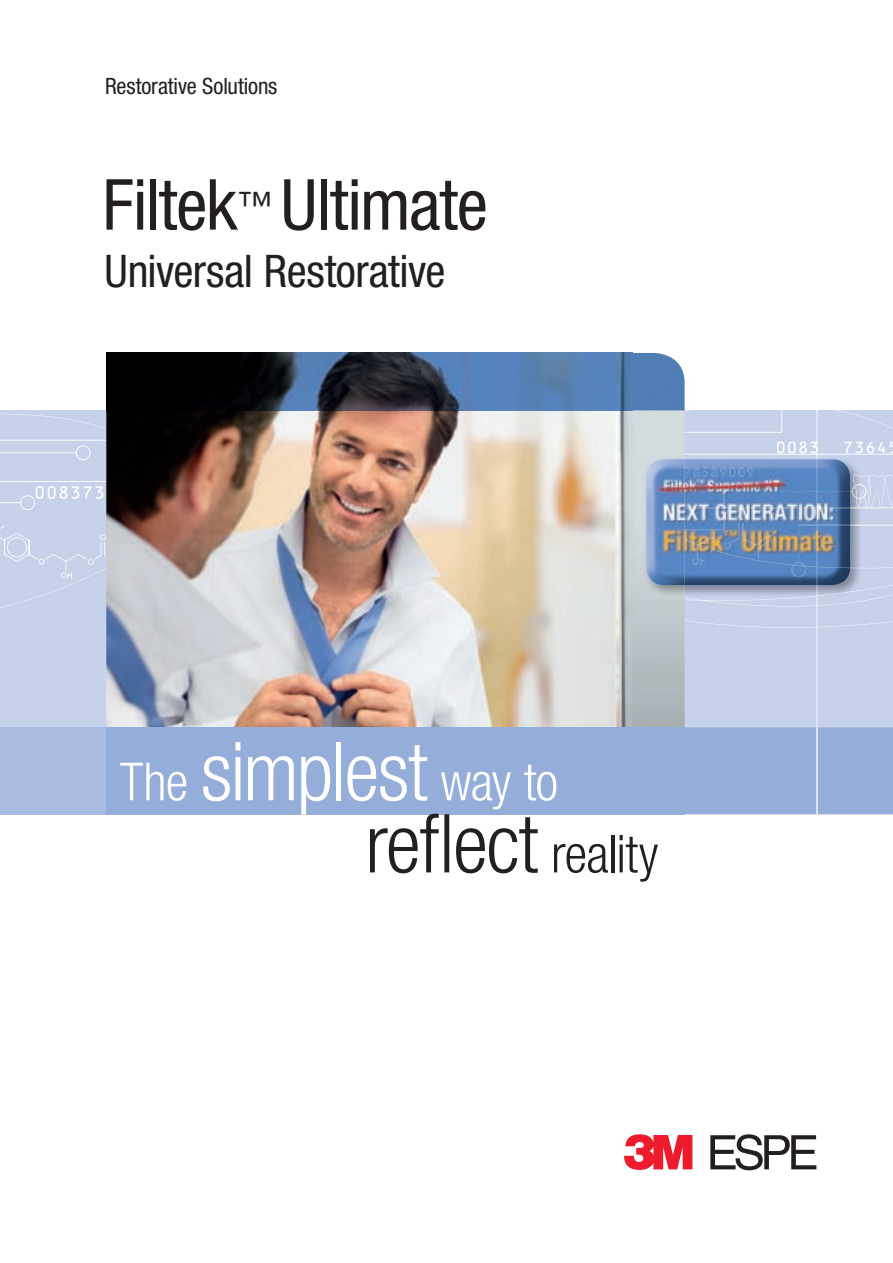
<style>
.page{position:relative;width:893px;height:1263px;background:#fff}
.page>*{position:absolute;margin:0;border:0;box-sizing:border-box;transform-origin:0 0}
.t1{font:300 condensed 81.3px "Helvetica Neue LT Pro";letter-spacing:-.015em;color:#231f20}
.t2{font:condensed 70.5px "Helvetica Neue LT Pro";letter-spacing:-.015em;color:#231f20}
.t3{font:300 condensed 52.5px "Helvetica Neue LT Pro";letter-spacing:-.015em;color:#fff}
.t4{font:condensed 45px "Helvetica Neue LT Pro";letter-spacing:-.01em;color:#231f20}
.t5{font:condensed 22.5px "Helvetica Neue LT Pro";letter-spacing:-.005em;color:#231f20}
.s1{font-size:81.3px}
.s2{font-size:52.5px}
</style>
<div class="page">
<div style="left:0;top:410px;width:893px;height:317px;background:#c6d2ea"></div>
<svg style="left:0;top:415px;width:893px;height:111px"></svg>
<svg style="left:0;top:525px;width:106px;height:53px"></svg>
<img style="left:106px;top:410px;width:579px;height:317px">
<img style="left:106px;top:353px;width:579px;height:57px">
<svg style="left:777px;top:410px;width:41px;height:47px"></svg>
<div style="left:0;top:727px;width:106px;height:87px;background:#a8bbe0"></div>
<div style="left:106px;top:727px;width:579px;height:87px;background:#95aed9"></div>
<img style="left:644px;top:457px;width:217px;height:139px">
<img style="left:853px;top:475px;width:8px;height:9px">
<img style="left:850px;top:484px;width:11px;height:42px">
<img style="left:818px;top:568px;width:43px;height:28px">
<svg style="left:685px;top:596px;width:208px;height:219px"></svg>
<img style="left:816px;top:459px;width:34px;height:126px">
<img style="left:816px;top:491px;width:34px;height:35px">
<img style="left:818px;top:567px;width:32px;height:1px">
<img style="left:685px;top:459px;width:131px;height:32px">
<svg style="left:685px;top:467px;width:68px;height:10px"></svg>
<img style="left:685px;top:491px;width:131px;height:86px">
<img style="left:685px;top:539px;width:131px;height:28px">
<svg style="left:395px;top:497px;width:378px;height:68px"></svg>
<img style="left:685px;top:523px;width:88px;height:39px">
<img style="left:646px;top:459px;width:39px;height:126px">
<svg style="left:624px;top:1134px;width:68px;height:36px"></svg>
<svg style="left:710px;top:1134px;width:106px;height:36px"></svg>
<p class="t5" style="left:105px;top:72px;width:174px">Restorative Solutions</p>
<h2 class="t2" style="left:102px;top:163px;width:387px">Filtek<sup>™</sup> Ultimate</h2>
<p class="t4" style="left:104px;top:245px;width:342px">Universal Restorative</p>
<p class="t3" style="left:120px;top:751px;width:440px">The <span class="s1">simplest</span> way to</p>
<h1 class="t1" style="left:365px;top:797px;width:295px">reflect <span class="s2">reality</span></h1>
</div>
